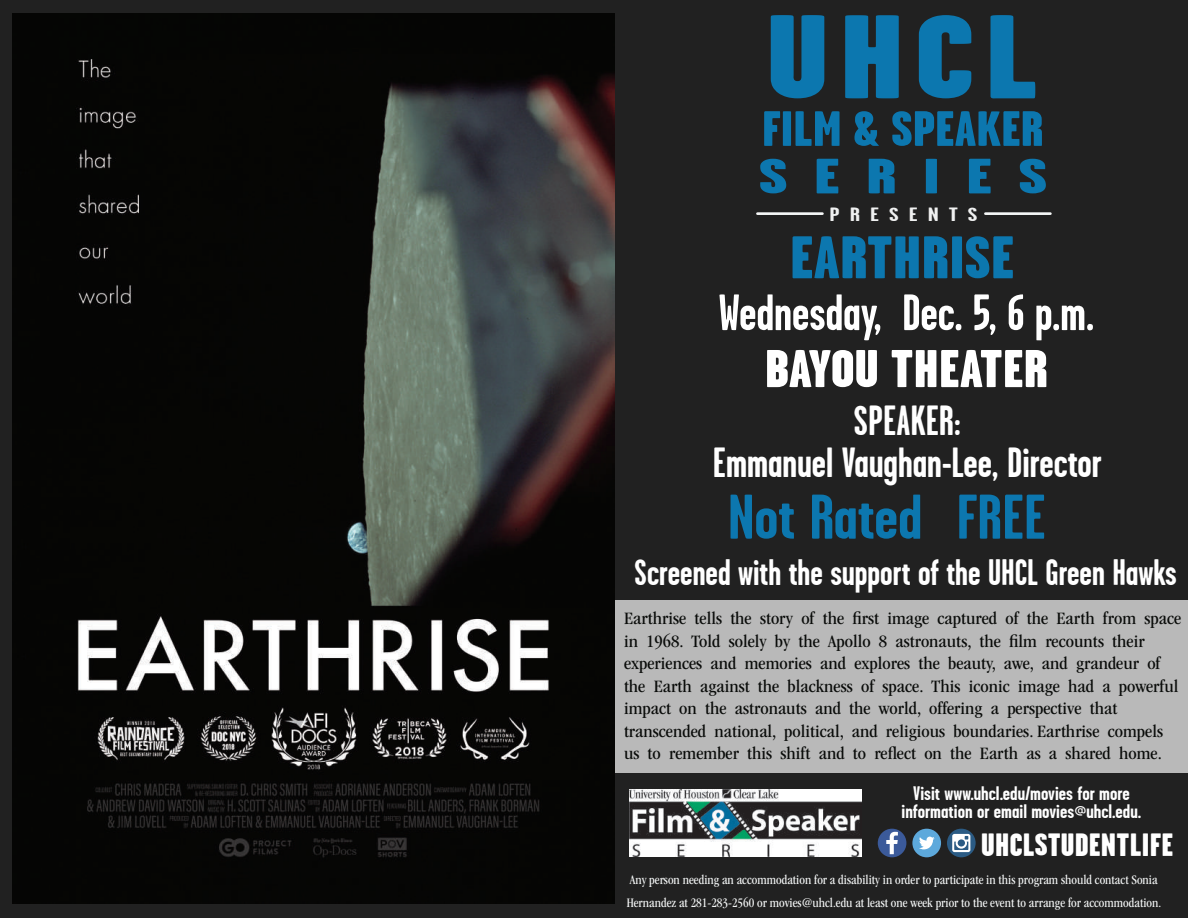
<style>
.page{position:relative;width:1188px;height:918px;background:#212121}
.page>*{position:absolute;margin:0;border:0;box-sizing:border-box;transform-origin:0 0}
.t1{font:700 63px "Garage Gothic";color:#0c77af;scale:1.11 1}
.t2{font:900 60px "Garage Gothic";color:#0c77af;scale:1.11 1}
.t3{font:900 53.1px "Garage Gothic";color:#fff;scale:1.11 1}
.t4{font:700 51px "Garage Gothic";color:#fff}
.t5{font:700 42px/42px "Garage Gothic";color:#fff;text-align:center}
.t6{font:700 36.75px "Garage Gothic";color:#fff}
.t7{font:900 32.1px "Garage Gothic";letter-spacing:.01em;color:#fff;scale:1.04 1}
.t8{font:700 19.5px/18px "Garage Gothic";color:#fff;text-align:center;scale:1.11 1}
.t9{font:700 19.2px "Garage Gothic";letter-spacing:.35em;color:#f0f1f1;scale:1.5 1}
.t10{font:condensed 18px/22.5px "ITC Garamond Std";color:#0a0c0a;scale:1.11 1}
.t11{font:condensed 13.5px/22.5px "ITC Garamond Std";color:#f5f7f7}
</style>
<div class="page">
<svg style="left:771px;top:15px;width:53px;height:83px;background:#0f6998"></svg>
<svg style="left:845px;top:15px;width:54px;height:83px;background:#0e6c9d"></svg>
<svg style="left:919px;top:15px;width:52px;height:83px"></svg>
<svg style="left:991px;top:15px;width:44px;height:83px"></svg>
<svg style="left:764px;top:111px;width:76px;height:35px"></svg>
<svg style="left:854px;top:111px;width:25px;height:35px"></svg>
<svg style="left:892px;top:111px;width:150px;height:35px"></svg>
<svg style="left:760px;top:159px;width:26px;height:34px"></svg>
<svg style="left:817px;top:159px;width:21px;height:34px"></svg>
<svg style="left:869px;top:159px;width:26px;height:34px"></svg>
<svg style="left:926px;top:159px;width:11px;height:34px"></svg>
<svg style="left:969px;top:159px;width:22px;height:34px"></svg>
<svg style="left:1020px;top:159px;width:26px;height:34px"></svg>
<hr style="left:757px;top:212px;width:65px;height:3px;background:#f5f7f7">
<hr style="left:985px;top:212px;width:65px;height:3px;background:#f5f7f7">
<div style="left:600px;top:600px;width:588px;height:173px;background:#b9b9b9"></div>
<img style="left:629px;top:790px;width:233px;height:67px">
<svg style="left:947px;top:829px;width:29px;height:28px"></svg>
<svg style="left:912px;top:829px;width:29px;height:28px"></svg>
<svg style="left:878px;top:829px;width:28px;height:28px"></svg>
<img style="left:12px;top:14px;width:602px;height:889px">
<p class="t9" style="left:830px;top:204px;width:100px">PRESENTS</p>
<h2 class="t2" style="left:790px;top:224px;width:203px">EARTHRISE</h2>
<h3 class="t4" style="left:719px;top:285px;width:377px">Wednesday, Dec. 5, 6 p.m.</h3>
<h3 class="t3" style="left:765px;top:339px;width:257px">BAYOU THEATER</h3>
<h3 class="t5" style="left:713px;top:399px;width:390px">SPEAKER:<br>Emmanuel Vaughan-Lee, Director</h3>
<h1 class="t1" style="left:728px;top:483px;width:288px">Not Rated FREE</h1>
<h3 class="t6" style="left:635px;top:553px;width:544px">Screened with the support of the UHCL Green Hawks</h3>
<p class="t10" style="left:624px;top:607px;width:504px">Earthrise tells the story of the first image captured of the Earth from space in 1968. Told solely by the Apollo 8 astronauts, the film recounts their experiences and memories and explores the beauty, awe, and grandeur of the Earth against the blackness of space. This iconic image had a powerful impact on the astronauts and the world, offering a perspective that transcended national, political, and religious boundaries. Earthrise compels us to remember this shift and to reflect on the Earth as a shared home.</p>
<p class="t8" style="left:902px;top:784px;width:218px">Visit www.uhcl.edu/movies for more information or email movies@uhcl.edu.</p>
<h3 class="t7" style="left:981px;top:826px;width:186px">UHCLSTUDENTLIFE</h3>
<p class="t11" style="left:627px;top:869px;width:536px">Any person needing an accommodation for a disability in order to participate in this program should contact Sonia<br>Hernandez at 281-283-2560 or movies@uhcl.edu at least one week prior to the event to arrange for accommodation.</p>
</div>
